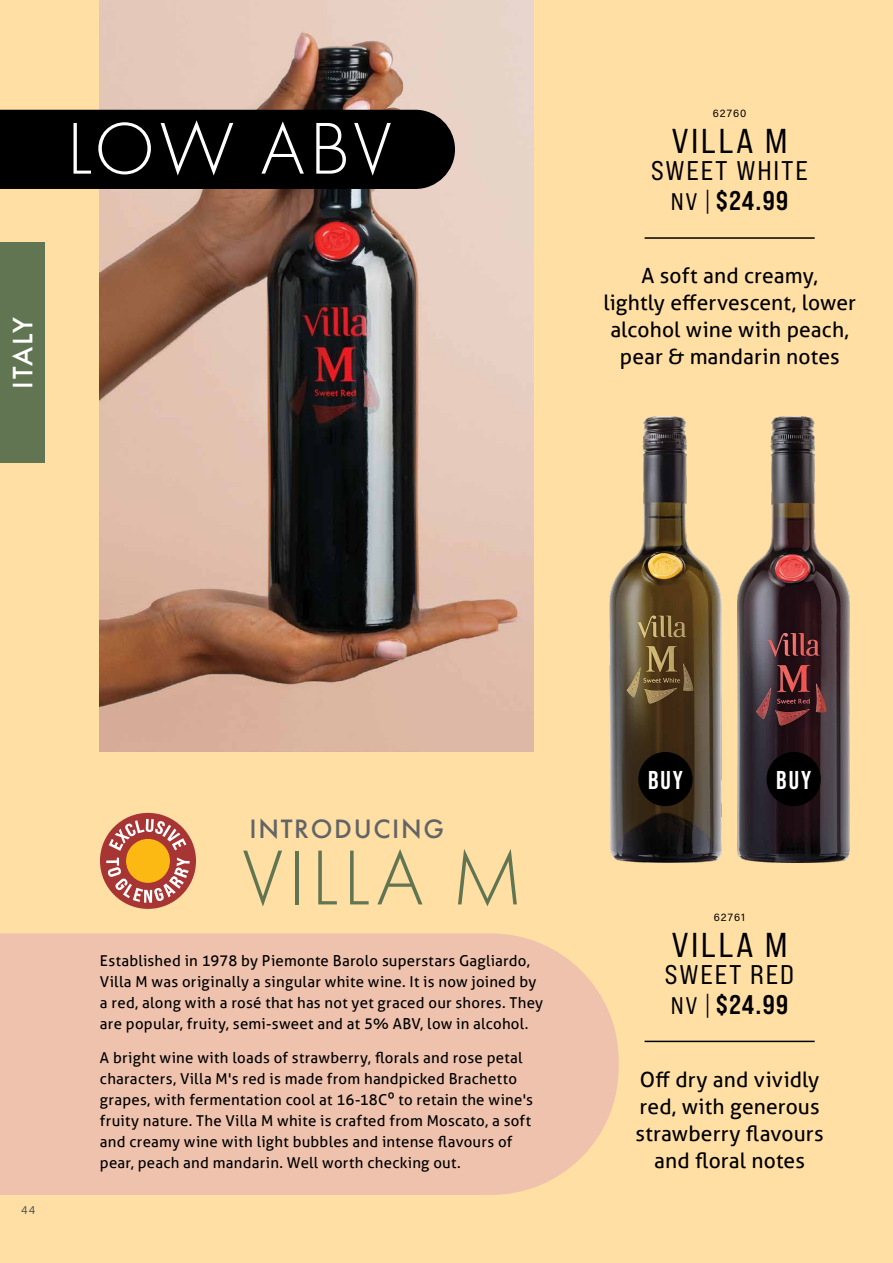
<style>
.page{position:relative;width:893px;height:1263px;background:#ffdfa4}
.page>*{position:absolute;margin:0;border:0;box-sizing:border-box;transform-origin:0 0}
.t1{font:300 80.7px "Futura PT";letter-spacing:.06em;color:#617552}
.t2{font:300 75.9px "Futura PT";letter-spacing:.05em;color:#fff}
.t3{font:34.5px "Bebas Neue Pro Exp Rg";letter-spacing:.07em;color:#000}
.t4{font:500 29.25px "Futura PT";letter-spacing:.045em;color:#fff}
.t5{font:500 27.6px "Futura PT";letter-spacing:.06em;color:#636466}
.t6{font:27px "Bebas Neue Pro Exp Rg";letter-spacing:.07em;color:#000}
.t7{font:27px "Bebas Neue Pro Sm E Bd";letter-spacing:.04em;color:#000}
.t8{font:700 25.8px "Bebas Neue Pro";letter-spacing:.08em;color:#fff}
.t9{font:21px/27px "Aller";letter-spacing:.005em;color:#000;text-align:center}
.t10{font:15px/21px "Aller";letter-spacing:.015em;color:#000}
.t11{font:12px "Acumin Pro";color:#58595b}
.t12{font:10.5px "Acumin Pro";letter-spacing:.1em;color:#000}
.s1{font-family:"Bebas Neue Pro Exp Rg";font-size:24px}
.s2{font-family:"Bebas Neue Pro Sm E Md";font-size:24px}
</style>
<div class="page">
<div style="left:0;top:933px;width:619px;height:262px;background:#eec2ad"></div>
<img style="left:100px;top:0;width:434px;height:752px">
<hr style="left:645px;top:237px;width:170px;height:2px;background:#000">
<div style="left:0;top:242px;width:44px;height:221px;background:#617552"></div>
<div style="left:0;top:110px;width:455px;height:79px;background:#000"></div>
<hr style="left:645px;top:1041px;width:170px;height:1px;background:#000">
<img style="left:738px;top:417px;width:112px;height:445px">
<img style="left:609px;top:417px;width:112px;height:445px">
<div style="left:638px;top:752px;width:55px;height:54px;background:#000;border-radius:50%"></div>
<div style="left:767px;top:752px;width:54px;height:54px;background:#000;border-radius:50%"></div>
<div style="left:100px;top:813px;width:96px;height:96px;background:#a73534;border-radius:50%"></div>
<div style="left:126px;top:839px;width:44px;height:44px;background:#fdb913;border-radius:50%"></div>
<svg style="left:109px;top:819px;width:77px;height:32px"></svg>
<svg style="left:106px;top:857px;width:84px;height:46px"></svg>
<h2 class="t2" style="left:67px;top:105px;width:327px">LOW ABV</h2>
<h3 class="t4" style="left:5px;top:389px;width:73px;rotate:-90deg">ITALY</h3>
<p class="t12" style="left:713px;top:107px;width:35px">62760</p>
<h3 class="t3" style="left:671px;top:120px;width:118px">VILLA M</h3>
<h3 class="t6" style="left:651px;top:154px;width:158px">SWEET WHITE</h3>
<h3 class="t7" style="left:671px;top:185px;width:119px"><span class="s1">NV</span> <span class="s2">|</span> $24.99</h3>
<h3 class="t9" style="left:603px;top:262px;width:254px">A soft and creamy,<br>lightly effervescent, lower alcohol wine with peach, pear &amp; mandarin notes</h3>
<p class="t11" style="left:21px;top:1202px;width:16px">44</p>
<h3 class="t5" style="left:250px;top:812px;width:196px">INTRODUCING</h3>
<h1 class="t1" style="left:242px;top:832px;width:283px">VILLA M</h1>
<p class="t10" style="left:100px;top:950px;width:445px">Established in 1978 by Piemonte Barolo superstars Gagliardo, Villa M was originally a singular white wine. It is now joined by a red, along with a rosé that has not yet graced our shores. They are popular, fruity, semi-sweet and at 5% ABV, low in alcohol.</p>
<p class="t10" style="left:100px;top:1047px;width:435px">A bright wine with loads of strawberry, florals and rose petal characters, Villa M's red is made from handpicked Brachetto grapes, with fermentation cool at 16-18C0 to retain the wine's fruity nature. The Villa M white is crafted from Moscato, a soft and creamy wine with light bubbles and intense flavours of pear, peach and mandarin. Well worth checking out.</p>
<h3 class="t8" style="left:648px;top:765px;width:37px">BUY</h3>
<h3 class="t8" style="left:776px;top:765px;width:37px">BUY</h3>
<p class="t12" style="left:714px;top:910px;width:33px">62761</p>
<h3 class="t3" style="left:671px;top:924px;width:118px">VILLA M</h3>
<h3 class="t6" style="left:665px;top:958px;width:131px">SWEET RED</h3>
<h3 class="t7" style="left:671px;top:988px;width:119px"><span class="s1">NV</span> <span class="s2">|</span> $24.99</h3>
<h3 class="t9" style="left:636px;top:1066px;width:189px">Off dry and vividly red, with generous strawberry flavours and floral notes</h3>
</div>
